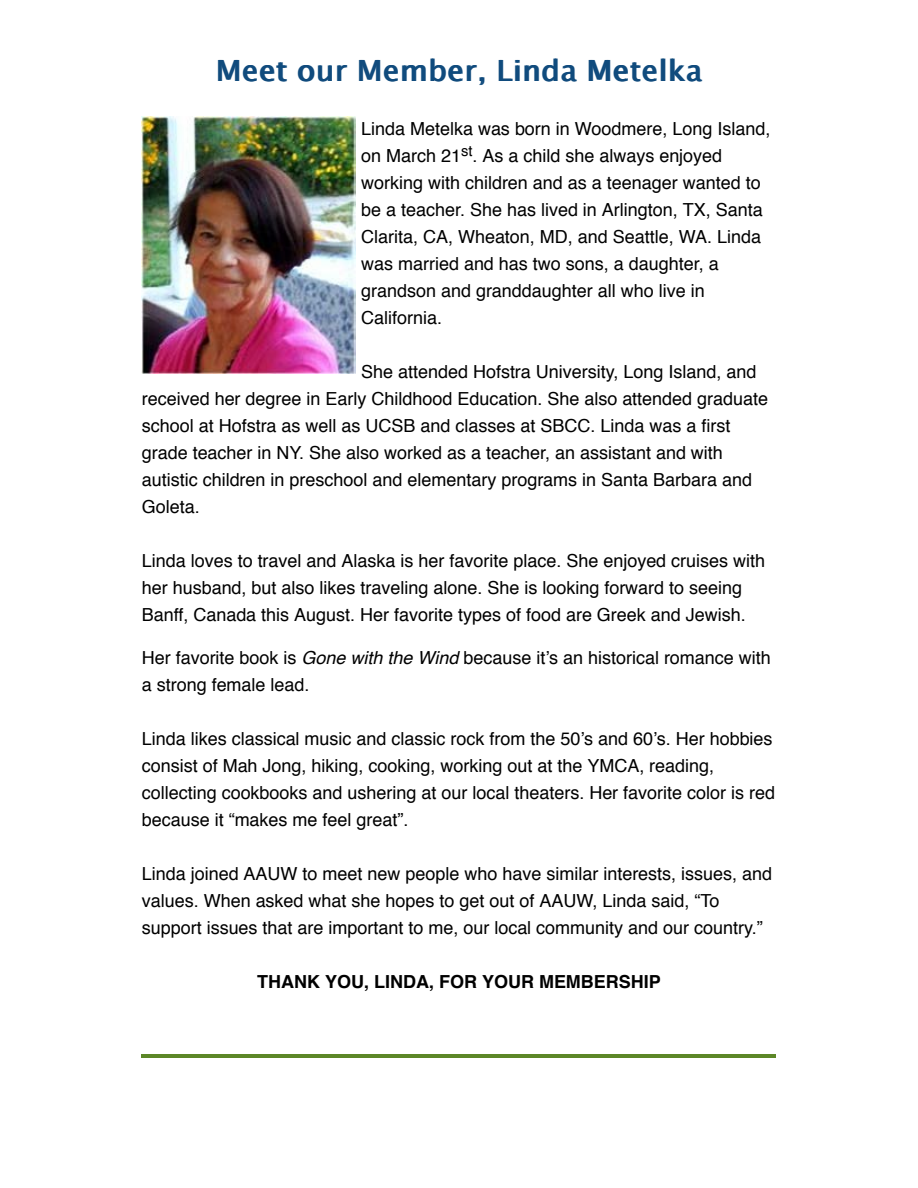
<style>
.page{position:relative;width:918px;height:1188px;background:#fff}
.page>*{position:absolute;margin:0;border:0;box-sizing:border-box;transform-origin:0 0}
.t1{font:29.25px "Lucida Sans Unicode";letter-spacing:.03em;color:#104b7d}
.t2{font:18px/27px "Helvetica";color:#000}
.t3{font:700 18px "Helvetica";color:#000}
.s1{font-style:italic}
</style>
<div class="page">
<img style="left:142px;top:116px;width:214px;height:257px">
<hr style="left:142px;top:1054px;width:634px;height:3px;background:#5c8727">
<h1 class="t1" style="left:215px;top:47px;width:488px">Meet our Member, Linda Metelka</h1>
<p class="t2" style="left:361px;top:116px;width:411px">Linda Metelka was born in Woodmere, Long Island, on March 21<sup>st</sup>. As a child she always enjoyed working with children and as a teenager wanted to be a teacher. She has lived in Arlington, TX, Santa Clarita, CA, Wheaton, MD, and Seattle, WA. Linda was married and has two sons, a daughter, a grandson and granddaughter all who live in California.</p>
<p class="t2" style="left:142px;top:359px;width:628px;text-indent:219px">She attended Hofstra University, Long Island, and received her degree in Early Childhood Education. She also attended graduate school at Hofstra as well as UCSB and classes at SBCC. Linda was a first grade teacher in NY. She also worked as a teacher, an assistant and with autistic children in preschool and elementary programs in Santa Barbara and Goleta.</p>
<p class="t2" style="left:142px;top:548px;width:625px">Linda loves to travel and Alaska is her favorite place. She enjoyed cruises with her husband, but also likes traveling alone. She is looking forward to seeing<br>Banff, Canada this August. Her favorite types of food are Greek and Jewish.</p>
<p class="t2" style="left:142px;top:645px;width:631px">Her favorite book is <span class="s1">Gone with the Wind</span> because it’s an historical romance with a strong female lead.</p>
<p class="t2" style="left:142px;top:726px;width:635px">Linda likes classical music and classic rock from the 50’s and 60’s. Her hobbies consist of Mah Jong, hiking, cooking, working out at the YMCA, reading, collecting cookbooks and ushering at our local theaters. Her favorite color is red because it “makes me feel great”.</p>
<p class="t2" style="left:142px;top:861px;width:632px">Linda joined AAUW to meet new people who have similar interests, issues, and values. When asked what she hopes to get out of AAUW, Linda said, “To support issues that are important to me, our local community and our country.”</p>
<p class="t3" style="left:257px;top:968px;width:405px">THANK YOU, LINDA, FOR YOUR MEMBERSHIP</p>
</div>
